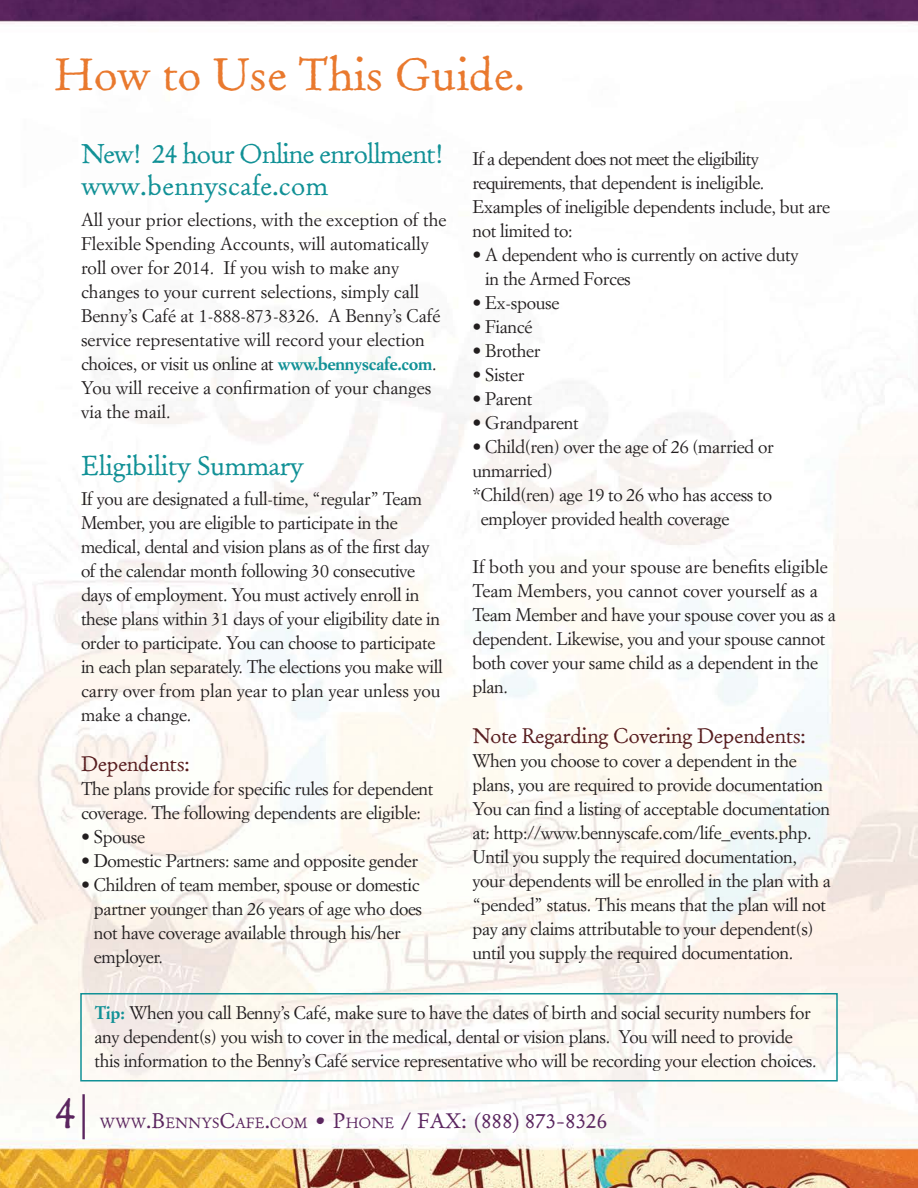
<style>
.page{position:relative;width:918px;height:1188px;background:#fff}
.page>*{position:absolute;margin:0;border:0;box-sizing:border-box;transform-origin:0 0}
.t1{font:45px "Old Claude LP";color:#e9792e}
.t2{font:45px "Old Claude LP";color:#5b265f}
.t3{font:27px/32.2px "Old Claude LP";letter-spacing:-.04em;color:#119196}
.t4{font:27px "Old Claude LP";letter-spacing:-.02em;color:#119196}
.t5{font:21px "Old Claude LP";letter-spacing:-.02em;color:#571d1f}
.t6{font:18px/24px "Simoncini Garamond";letter-spacing:-.02em;color:#221e1f}
.t7{font:18px/24px "Simoncini Garamond";color:#221e1f}
.t8{font:14.7px "Old Claude LP";color:#5b265f}
.s1{font-weight:700;color:#119196}
.s2{font-size:21px}
</style>
<div class="page">
<img style="left:0;top:0;width:918px;height:1188px">
<div style="left:80px;top:993px;width:758px;height:89px;border:2px solid #119196"></div>
<h1 class="t1" style="left:54px;top:47px;width:473px">How to Use This Guide.</h1>
<h2 class="t3" style="left:81px;top:138px;width:364px">New! 24 hour Online enrollment! www.bennyscafe.com</h2>
<p class="t7" style="left:81px;top:208px;width:367px">All your prior elections, with the exception of the Flexible Spending Accounts, will automatically roll over for 2014. If you wish to make any changes to your current selections, simply call Benny’s Café at 1-888-873-8326. A Benny’s Café service representative will record your election choices, or visit us online at <span class="s1">www.bennyscafe.com</span>.<br>You will receive a confirmation of your changes via the mail.</p>
<h2 class="t4" style="left:81px;top:449px;width:225px">Eligibility Summary</h2>
<p class="t6" style="left:81px;top:487px;width:363px">If you are designated a full-time, “regular” Team Member, you are eligible to participate in the medical, dental and vision plans as of the first day of the calendar month following 30 consecutive days of employment. You must actively enroll in these plans within 31 days of your eligibility date in order to participate. You can choose to participate in each plan separately. The elections you make will carry over from plan year to plan year unless you make a change.</p>
<p class="t5" style="left:81px;top:750px;width:110px">Dependents:</p>
<p class="t6" style="left:81px;top:776px;width:354px">The plans provide for specific rules for dependent coverage. The following dependents are eligible:</p>
<p class="t6" style="left:81px;top:824px;width:66px">• Spouse</p>
<p class="t6" style="left:81px;top:848px;width:338px">• Domestic Partners: same and opposite gender</p>
<p class="t6" style="left:94px;top:872px;width:330px;text-indent:-13px">• Children of team member, spouse or domestic partner younger than 26 years of age who does not have coverage available through his/her employer.</p>
<p class="t6" style="left:472px;top:147px;width:359px">If a dependent does not meet the eligibility requirements, that dependent is ineligible.<br>Examples of ineligible dependents include, but are not limited to:</p>
<p class="t6" style="left:485px;top:243px;width:315px;text-indent:-13px">• A dependent who is currently on active duty in the Armed Forces</p>
<p class="t6" style="left:472px;top:291px;width:88px">• Ex-spouse</p>
<p class="t6" style="left:472px;top:315px;width:61px">• Fiancé</p>
<p class="t6" style="left:472px;top:339px;width:69px">• Brother</p>
<p class="t6" style="left:472px;top:363px;width:53px">• Sister</p>
<p class="t6" style="left:472px;top:387px;width:61px">• Parent</p>
<p class="t6" style="left:472px;top:411px;width:108px">• Grandparent</p>
<p class="t6" style="left:472px;top:435px;width:303px">• Child(ren) over the age of 26 (married or</p>
<p class="t6" style="left:472px;top:459px;width:82px">unmarried)</p>
<p class="t6" style="left:472px;top:483px;width:301px">* Child(ren) age 19 to 26 who has access to</p>
<p class="t6" style="left:481px;top:507px;width:250px">employer provided health coverage</p>
<p class="t6" style="left:472px;top:555px;width:365px">If both you and your spouse are benefits eligible Team Members, you cannot cover yourself as a Team Member and have your spouse cover you as a dependent. Likewise, you and your spouse cannot both cover your same child as a dependent in the plan.</p>
<p class="t5" style="left:472px;top:723px;width:335px">Note Regarding Covering Dependents:</p>
<p class="t6" style="left:472px;top:748px;width:360px">When you choose to cover a dependent in the plans, you are required to provide documentation You can find a listing of acceptable documentation at: http://www.bennyscafe.com/life_events.php.<br>Until you supply the required documentation, your dependents will be enrolled in the plan with a “pended” status. This means that the plan will not pay any claims attributable to your dependent(s) until you supply the required documentation.</p>
<h1 class="t2" style="left:54px;top:1085px;width:36px">4|</h1>
<p class="t6" style="left:94px;top:1000px;width:724px"><span class="s1">Tip:</span> When you call Benny’s Café, make sure to have the dates of birth and social security numbers for any dependent(s) you wish to cover in the medical, dental or vision plans. You will need to provide this information to the Benny’s Café service representative who will be recording your election choices.</p>
<p class="t8" style="left:100px;top:1114px;width:509px">WWW<span class="s2">.B</span>ENNYS<span class="s2">C</span>AFE<span class="s2">.</span>COM <span class="s2">• P</span>HONE <span class="s2">/ FAX:</span> <span class="s2">(888) 873-8326</span></p>
</div>
